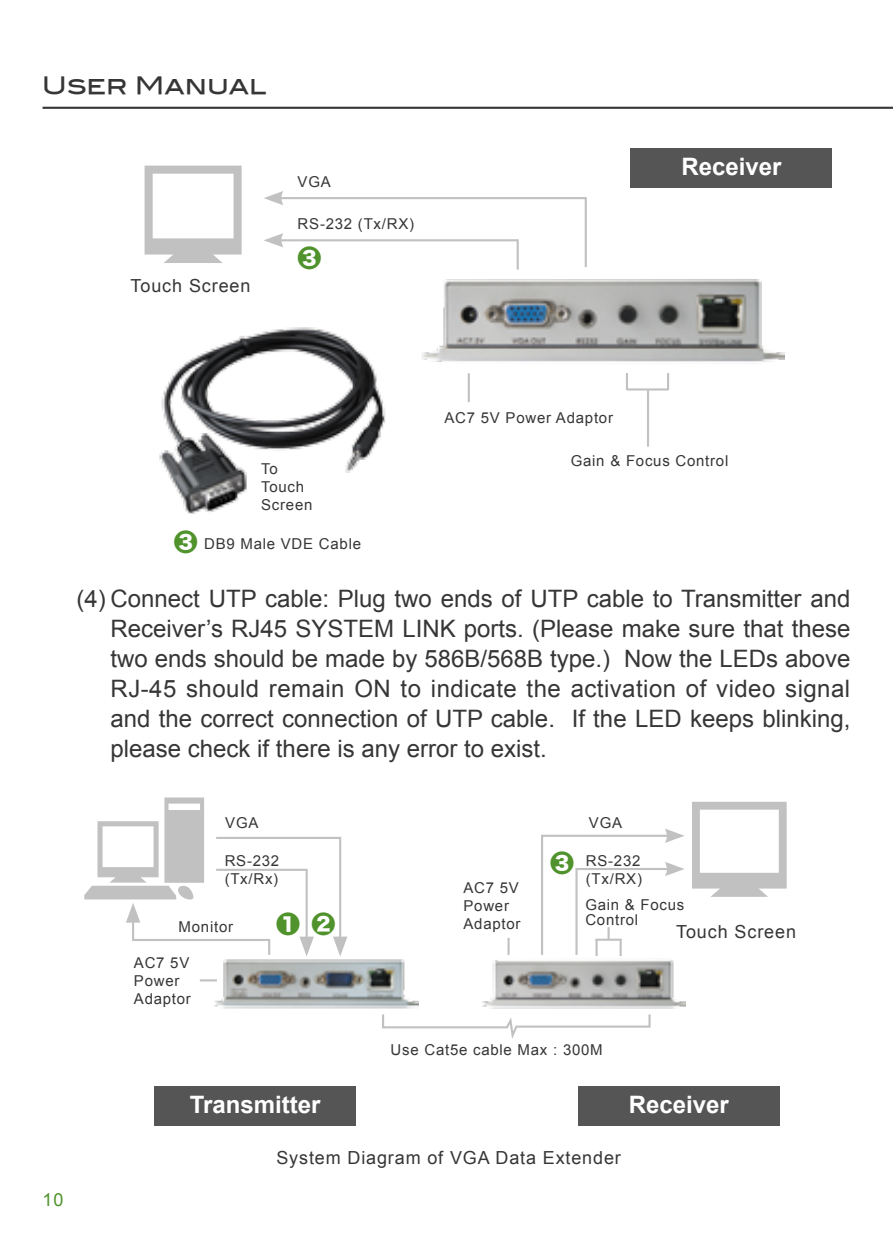
<style>
.page{position:relative;width:893px;height:1259px;background:#fff}
.page>*{position:absolute;margin:0;border:0;box-sizing:border-box;transform-origin:0 0}
.t1{font:24px/30px "Arial";color:#363636;text-align:justify}
.t2{font:700 24px "Arial";color:#fff}
.t3{font:24px "Blair Md ITCTT Medium";color:#363636}
.t4{font:24px "Hira Kaku Std W8";color:#50932c}
.t5{font:18px "Arial";letter-spacing:.05em;color:#363636}
.t6{font:18px "Arial";color:#50932c}
.t7{font:15px/18px "Arial";letter-spacing:.05em;color:#363636}
.s1{font-family:"Hira Kaku Std W8";font-size:24px;color:#50932c}
</style>
<div class="page">
<hr style="left:43px;top:107px;width:850px;height:2px;background:#363636">
<img style="left:422px;top:279px;width:362px;height:104px">
<svg style="left:145px;top:166px;width:97px;height:97px"></svg>
<img style="left:159px;top:327px;width:227px;height:187px">
<svg style="left:264px;top:191px;width:323px;height:79px"></svg>
<hr style="left:647px;top:390px;width:2px;height:56px;background:#c1c1c1">
<hr style="left:627px;top:388px;width:41px;height:2px;background:#c1c1c1">
<svg style="left:667px;top:373px;width:2px;height:17px"></svg>
<svg style="left:626px;top:373px;width:2px;height:17px"></svg>
<hr style="left:468px;top:373px;width:2px;height:29px;background:#c1c1c1">
<div style="left:631px;top:148px;width:201px;height:39px;background:#555"></div>
<svg style="left:382px;top:1018px;width:269px;height:21px"></svg>
<svg style="left:692px;top:801px;width:95px;height:96px"></svg>
<img style="left:482px;top:960px;width:203px;height:58px">
<img style="left:214px;top:959px;width:205px;height:61px">
<svg style="left:541px;top:828px;width:143px;height:128px"></svg>
<hr style="left:507px;top:938px;width:3px;height:17px;background:#c1c1c1">
<svg style="left:200px;top:979px;width:17px;height:2px"></svg>
<svg style="left:84px;top:797px;width:263px;height:159px"></svg>
<div style="left:578px;top:1086px;width:201px;height:40px;background:#555"></div>
<div style="left:155px;top:1086px;width:201px;height:40px;background:#555"></div>
<p class="t3" style="left:42px;top:71px;width:226px">User Manual</p>
<p class="t5" style="left:131px;top:275px;width:121px">Touch Screen</p>
<p class="t7" style="left:298px;top:172px;width:35px">VGA</p>
<p class="t7" style="left:298px;top:215px;width:38px">RS-232</p>
<p class="t7" style="left:358px;top:215px;width:58px">(Tx/RX)</p>
<p class="t4" style="left:298px;top:245px;width:25px">❸</p>
<p class="t2" style="left:681px;top:153px;width:102px">Receiver</p>
<p class="t7" style="left:261px;top:460px;width:53px">To<br>Touch<br>Screen</p>
<p class="t7" style="left:174px;top:534px;width:189px"><span class="s1">❸</span> DB9 Male VDE Cable</p>
<p class="t7" style="left:444px;top:409px;width:170px">AC7 5V Power Adaptor</p>
<p class="t7" style="left:571px;top:451px;width:159px">Gain &amp; Focus Control</p>
<p class="t1" style="left:111px;top:583px;width:741px;text-indent:-34px">(4) Connect UTP cable: Plug two ends of UTP cable to Transmitter and Receiver’s RJ45 SYSTEM LINK ports. (Please make sure that these two ends should be made by 586B/568B type.) Now the LEDs above RJ-45 should remain ON to indicate the activation of video signal and the correct connection of UTP cable. If the LED keeps blinking, please check if there is any error to exist.</p>
<p class="t7" style="left:225px;top:814px;width:35px">VGA</p>
<p class="t7" style="left:589px;top:814px;width:35px">VGA</p>
<p class="t7" style="left:225px;top:852px;width:55px">RS-232 (Tx/Rx)</p>
<p class="t7" style="left:586px;top:851px;width:58px">RS-232 (Tx/RX)</p>
<p class="t7" style="left:585px;top:897px;width:101px;line-height:15px">Gain &amp; Focus<br>Control</p>
<p class="t4" style="left:550px;top:849px;width:25px">❸</p>
<p class="t7" style="left:463px;top:879px;width:59px">AC7 5V<br>Power<br>Adaptor</p>
<p class="t4" style="left:276px;top:911px;width:61px">❶ ❷</p>
<p class="t7" style="left:179px;top:917px;width:56px">Monitor</p>
<p class="t7" style="left:134px;top:953px;width:59px">AC7 5V<br>Power<br>Adaptor</p>
<p class="t5" style="left:676px;top:922px;width:121px">Touch Screen</p>
<p class="t7" style="left:391px;top:1040px;width:214px">Use Cat5e cable Max : 300M</p>
<p class="t2" style="left:190px;top:1091px;width:132px">Transmitter</p>
<p class="t2" style="left:629px;top:1091px;width:102px">Receiver</p>
<p class="t6" style="left:43px;top:1190px;width:22px">10</p>
<p class="t5" style="left:276px;top:1147px;width:346px">System Diagram of VGA Data Extender</p>
</div>
